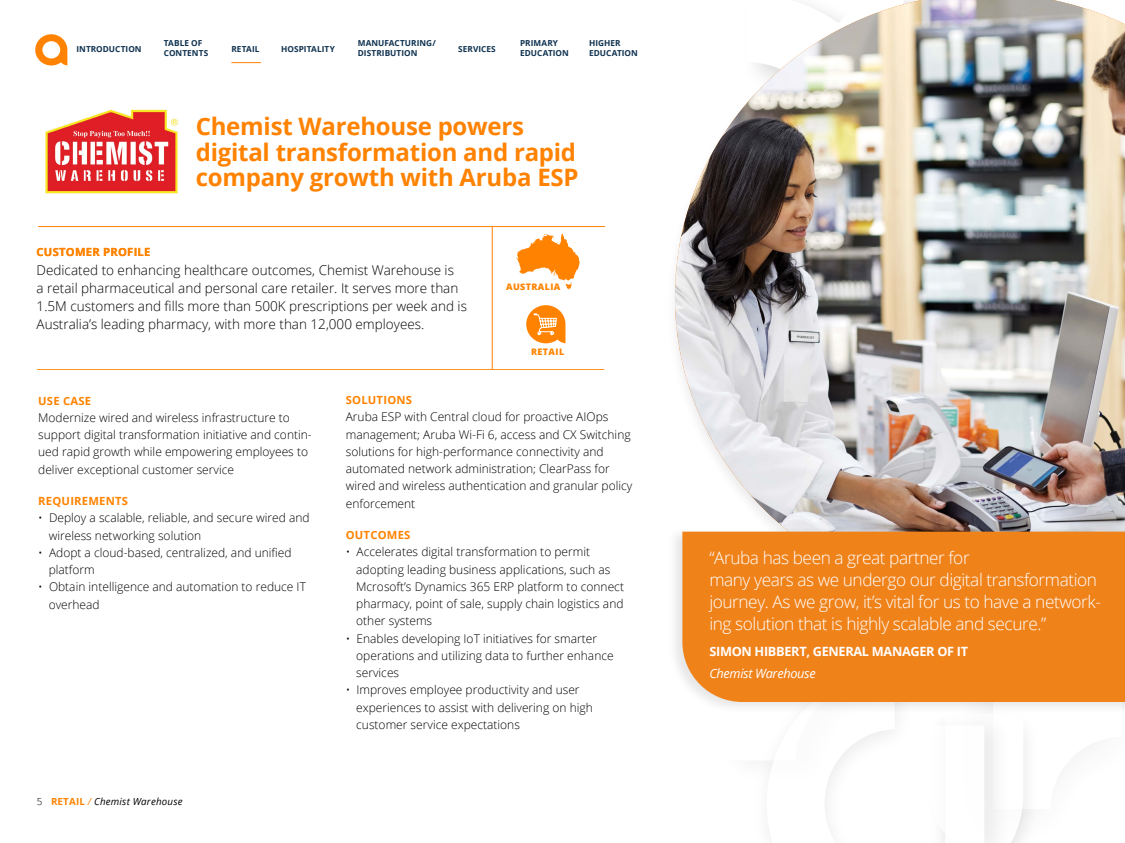
<style>
.page{position:relative;width:1125px;height:843px;background:#fff}
.page>*{position:absolute;margin:0;border:0;box-sizing:border-box;transform-origin:0 0}
.t1{font:700 24px/25.5px "Open Sans";letter-spacing:-.01em;color:#ff8200}
.t2{font:300 17.25px/21.8px "Open Sans";letter-spacing:-.025em;color:#fff}
.t3{font:300 13.5px/18px "Open Sans";color:#000}
.t4{font:700 12.75px "Open Sans";letter-spacing:-.025em;color:#fff}
.t5{font:italic 12.75px "Open Sans";letter-spacing:-.025em;color:#fff}
.t6{font:300 12px/17.2px "Open Sans";color:#000}
.t7{font:700 11.25px "Open Sans";letter-spacing:.02em;color:#ff8300}
.t8{font:italic 9.75px "Open Sans";letter-spacing:.02em;color:#000}
.t9{font:300 9.75px "Open Sans";color:#000101}
.t10{font:800 9px "Open Sans";letter-spacing:.04em;color:#ff8300}
.t11{font:700 8.25px/9.9px "Open Sans";letter-spacing:.005em;color:#0f3250}
.s1{font-weight:700;font-style:normal;color:#ff8200}
.s2{color:#ff8200}
</style>
<div class="page">
<hr style="left:38px;top:226px;width:567px;height:1px;background:#ff8300">
<hr style="left:38px;top:369px;width:566px;height:1px;background:#ff8300">
<hr style="left:492px;top:227px;width:1px;height:143px;background:#ff8300">
<svg style="left:766px;top:730px;width:124px;height:96px"></svg>
<svg style="left:941px;top:728px;width:92px;height:115px"></svg>
<img style="left:675px;top:0;width:450px;height:526px">
<div style="left:667px;top:526px;width:458px;height:189px;background:#000;opacity:.1"></div>
<div style="left:682px;top:532px;width:443px;height:170px;background:#f0821a"></div>
<svg style="left:526px;top:305px;width:39px;height:38px"></svg>
<svg style="left:516px;top:233px;width:64px;height:57px"></svg>
<img style="left:46px;top:109px;width:132px;height:85px">
<svg style="left:35px;top:34px;width:32px;height:31px"></svg>
<hr style="left:231px;top:62px;width:30px;height:1px;background:#ff8200">
<p class="t11" style="left:164px;top:38px;width:46px">TABLE OF<br>CONTENTS</p>
<p class="t11" style="left:76px;top:44px;width:67px">INTRODUCTION</p>
<p class="t11" style="left:231px;top:44px;width:30px">RETAIL</p>
<p class="t11" style="left:458px;top:44px;width:39px">SERVICES</p>
<p class="t11" style="left:589px;top:38px;width:50px">HIGHER<br>EDUCATION</p>
<p class="t11" style="left:358px;top:38px;width:80px">MANUFACTURING/<br>DISTRIBUTION</p>
<p class="t11" style="left:520px;top:38px;width:50px">PRIMARY<br>EDUCATION</p>
<p class="t11" style="left:281px;top:44px;width:55px">HOSPITALITY</p>
<p class="t7" style="left:37px;top:244px;width:115px">CUSTOMER PROFILE</p>
<h1 class="t1" style="left:196px;top:113px;width:384px">Chemist Warehouse powers digital transformation and rapid company growth with Aruba ESP</h1>
<p class="t3" style="left:37px;top:261px;width:432px">Dedicated to enhancing healthcare outcomes, Chemist Warehouse is<br>a retail pharmaceutical and personal care retailer. It serves more than 1.5M customers and fills more than 500K prescriptions per week and is Australia’s leading pharmacy, with more than 12,000 employees.</p>
<p class="t10" style="left:506px;top:280px;width:56px">AUSTRALIA</p>
<p class="t10" style="left:531px;top:345px;width:35px">RETAIL</p>
<p class="t7" style="left:38px;top:393px;width:54px">USE CASE</p>
<p class="t6" style="left:38px;top:409px;width:275px">Modernize wired and wireless infrastructure to support digital transformation initiative and contin&shy;ued rapid growth while empowering employees to deliver exceptional customer service</p>
<p class="t7" style="left:38px;top:493px;width:91px">REQUIREMENTS</p>
<p class="t6" style="left:49px;top:509px;width:262px;text-indent:-10px">• Deploy a scalable, reliable, and secure wired and wireless networking solution</p>
<p class="t6" style="left:49px;top:544px;width:244px;text-indent:-10px">• Adopt a cloud-based, centralized, and unified platform</p>
<p class="t6" style="left:49px;top:578px;width:259px;text-indent:-10px">• Obtain intelligence and automation to reduce IT overhead</p>
<p class="t9" style="left:37px;top:795px;width:7px">5</p>
<p class="t8" style="left:51px;top:795px;width:133px"><span class="s1">RETAIL</span> <span class="s2">/</span> Chemist Warehouse</p>
<p class="t7" style="left:346px;top:392px;width:68px">SOLUTIONS</p>
<p class="t6" style="left:346px;top:408px;width:288px">Aruba ESP with Central cloud for proactive AIOps management; Aruba Wi-Fi 6, access and CX Switching solutions for high-performance connectivity and automated network administration; ClearPass for wired and wireless authentication and granular policy enforcement</p>
<p class="t7" style="left:346px;top:527px;width:66px">OUTCOMES</p>
<p class="t6" style="left:356px;top:543px;width:269px;text-indent:-10px">• Accelerates digital transformation to permit adopting leading business applications, such as Mcrosoft’s Dynamics 365 ERP platform to connect pharmacy, point of sale, supply chain logistics and other systems</p>
<p class="t6" style="left:356px;top:629px;width:259px;text-indent:-10px">• Enables developing IoT initiatives for smarter operations and utilizing data to further enhance services</p>
<p class="t6" style="left:356px;top:681px;width:238px;text-indent:-10px">• Improves employee productivity and user experiences to assist with delivering on high customer service expectations</p>
<h2 class="t2" style="left:709px;top:547px;width:393px">“Aruba has been a great partner for<br>many years as we undergo our digital transformation journey. As we grow, it’s vital for us to have a network&shy;ing solution that is highly scalable and secure.”</h2>
<p class="t4" style="left:709px;top:642px;width:260px">SIMON HIBBERT, GENERAL MANAGER OF IT</p>
<p class="t5" style="left:709px;top:664px;width:108px">Chemist Warehouse</p>
</div>
